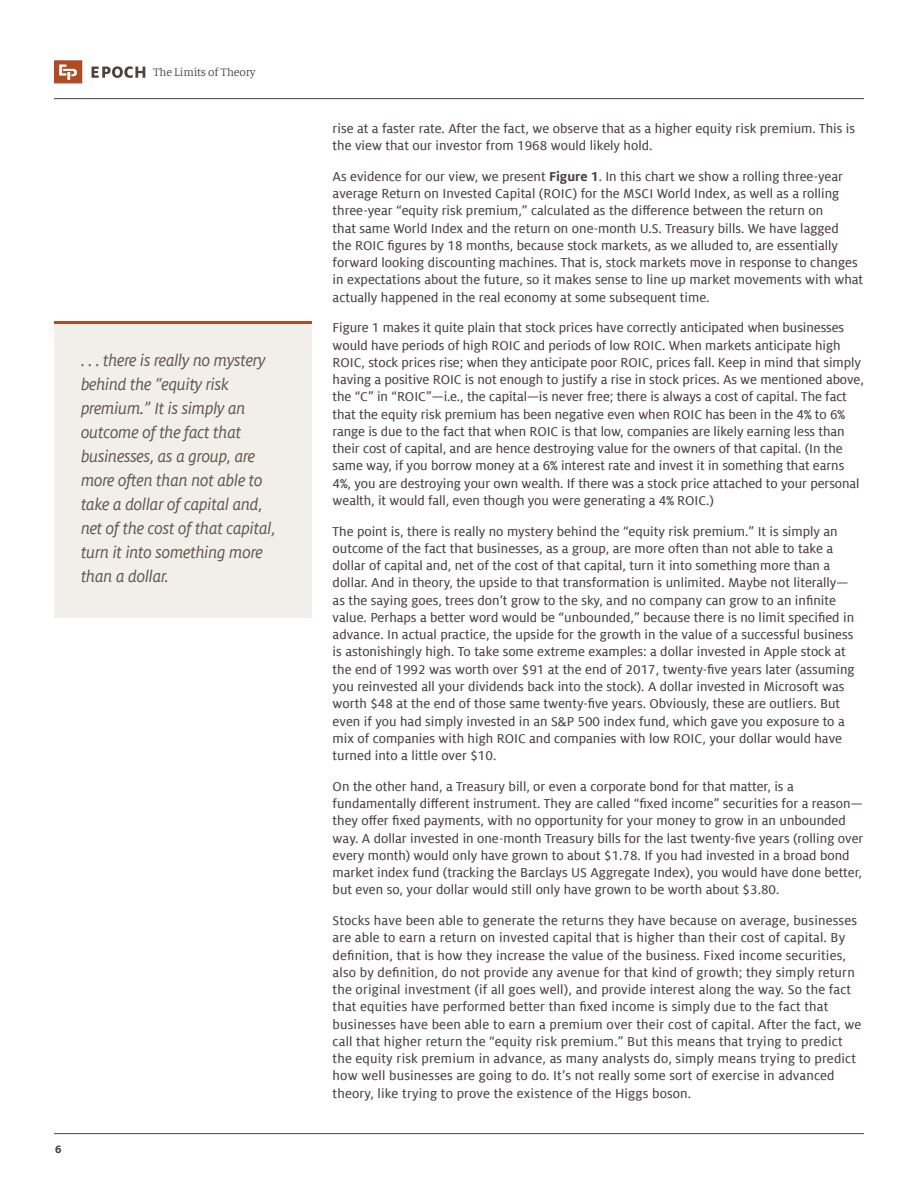
<style>
.page{position:relative;width:918px;height:1188px;background:#fff}
.page>*{position:absolute;margin:0;border:0;box-sizing:border-box;transform-origin:0 0}
.t1{font:italic 18px/24px "Milo Offc Pro";letter-spacing:-.015em;color:#615349}
.t2{font:14.25px/17.2px "Milo Offc Pro Text";color:#4f4042}
.t3{font:12px "Milo Serif Offc Pro";letter-spacing:-.015em;color:#4f4042}
.t4{font:700 12px "Milo Offc Pro";color:#4f4042}
.s1{font-family:"Milo Offc Pro";font-weight:700}
</style>
<div class="page">
<hr style="left:54px;top:1133px;width:810px;height:1px;background:#4f4042">
<hr style="left:54px;top:98px;width:810px;height:1px;background:#4f4042">
<svg style="left:92px;top:66px;width:53px;height:12px"></svg>
<svg style="left:54px;top:60px;width:28px;height:23px"></svg>
<div style="left:54px;top:324px;width:258px;height:294px;background:#f2efea"></div>
<hr style="left:54px;top:321px;width:258px;height:3px;background:#b14b23">
<p class="t3" style="left:153px;top:66px;width:104px">The Limits of Theory</p>
<p class="t1" style="left:81px;top:348px;width:196px">. . . there is really no mystery behind the “equity risk premium.” It is simply an outcome of the fact that businesses, as a group, are more often than not able to take a dollar of capital and, net of the cost of that capital, turn it into something more than a dollar.</p>
<p class="t4" style="left:55px;top:1143px;width:8px">6</p>
<p class="t2" style="left:333px;top:120px;width:524px">rise at a faster rate. After the fact, we observe that as a higher equity risk premium. This is the view that our investor from 1968 would likely hold.</p>
<p class="t2" style="left:333px;top:168px;width:532px">As evidence for our view, we present <span class="s1">Figure 1</span>. In this chart we show a rolling three-year average Return on Invested Capital (ROIC) for the MSCI World Index, as well as a rolling three-year “equity risk premium,” calculated as the difference between the return on<br>that same World Index and the return on one-month U.S. Treasury bills. We have lagged<br>the ROIC figures by 18 months, because stock markets, as we alluded to, are essentially forward looking discounting machines. That is, stock markets move in response to changes in expectations about the future, so it makes sense to line up market movements with what actually happened in the real economy at some subsequent time.</p>
<p class="t2" style="left:333px;top:319px;width:533px">Figure 1 makes it quite plain that stock prices have correctly anticipated when businesses would have periods of high ROIC and periods of low ROIC. When markets anticipate high ROIC, stock prices rise; when they anticipate poor ROIC, prices fall. Keep in mind that simply having a positive ROIC is not enough to justify a rise in stock prices. As we mentioned above, the “C” in “ROIC”—i.e., the capital—is never free; there is always a cost of capital. The fact that the equity risk premium has been negative even when ROIC has been in the 4% to 6% range is due to the fact that when ROIC is that low, companies are likely earning less than their cost of capital, and are hence destroying value for the owners of that capital. (In the same way, if you borrow money at a 6% interest rate and invest it in something that earns 4%, you are destroying your own wealth. If there was a stock price attached to your personal wealth, it would fall, even though you were generating a 4% ROIC.)</p>
<p class="t2" style="left:333px;top:523px;width:523px">The point is, there is really no mystery behind the “equity risk premium.” It is simply an outcome of the fact that businesses, as a group, are more often than not able to take a dollar of capital and, net of the cost of that capital, turn it into something more than a dollar. And in theory, the upside to that transformation is unlimited. Maybe not literally— as the saying goes, trees don’t grow to the sky, and no company can grow to an infinite value. Perhaps a better word would be “unbounded,” because there is no limit specified in advance. In actual practice, the upside for the growth in the value of a successful business is astonishingly high. To take some extreme examples: a dollar invested in Apple stock at the end of 1992 was worth over $91 at the end of 2017, twenty-five years later (assuming you reinvested all your dividends back into the stock). A dollar invested in Microsoft was worth $48 at the end of those same twenty-five years. Obviously, these are outliers. But even if you had simply invested in an S&amp;P 500 index fund, which gave you exposure to a mix of companies with high ROIC and companies with low ROIC, your dollar would have turned into a little over $10.</p>
<p class="t2" style="left:333px;top:778px;width:532px">On the other hand, a Treasury bill, or even a corporate bond for that matter, is a fundamentally different instrument. They are called “fixed income” securities for a reason— they offer fixed payments, with no opportunity for your money to grow in an unbounded way. A dollar invested in one-month Treasury bills for the last twenty-five years (rolling over every month) would only have grown to about $1.78. If you had invested in a broad bond market index fund (tracking the Barclays US Aggregate Index), you would have done better, but even so, your dollar would still only have grown to be worth about $3.80.</p>
<p class="t2" style="left:333px;top:912px;width:530px">Stocks have been able to generate the returns they have because on average, businesses are able to earn a return on invested capital that is higher than their cost of capital. By definition, that is how they increase the value of the business. Fixed income securities, also by definition, do not provide any avenue for that kind of growth; they simply return the original investment (if all goes well), and provide interest along the way. So the fact that equities have performed better than fixed income is simply due to the fact that businesses have been able to earn a premium over their cost of capital. After the fact, we call that higher return the “equity risk premium.” But this means that trying to predict the equity risk premium in advance, as many analysts do, simply means trying to predict how well businesses are going to do. It’s not really some sort of exercise in advanced theory, like trying to prove the existence of the Higgs boson.</p>
</div>
